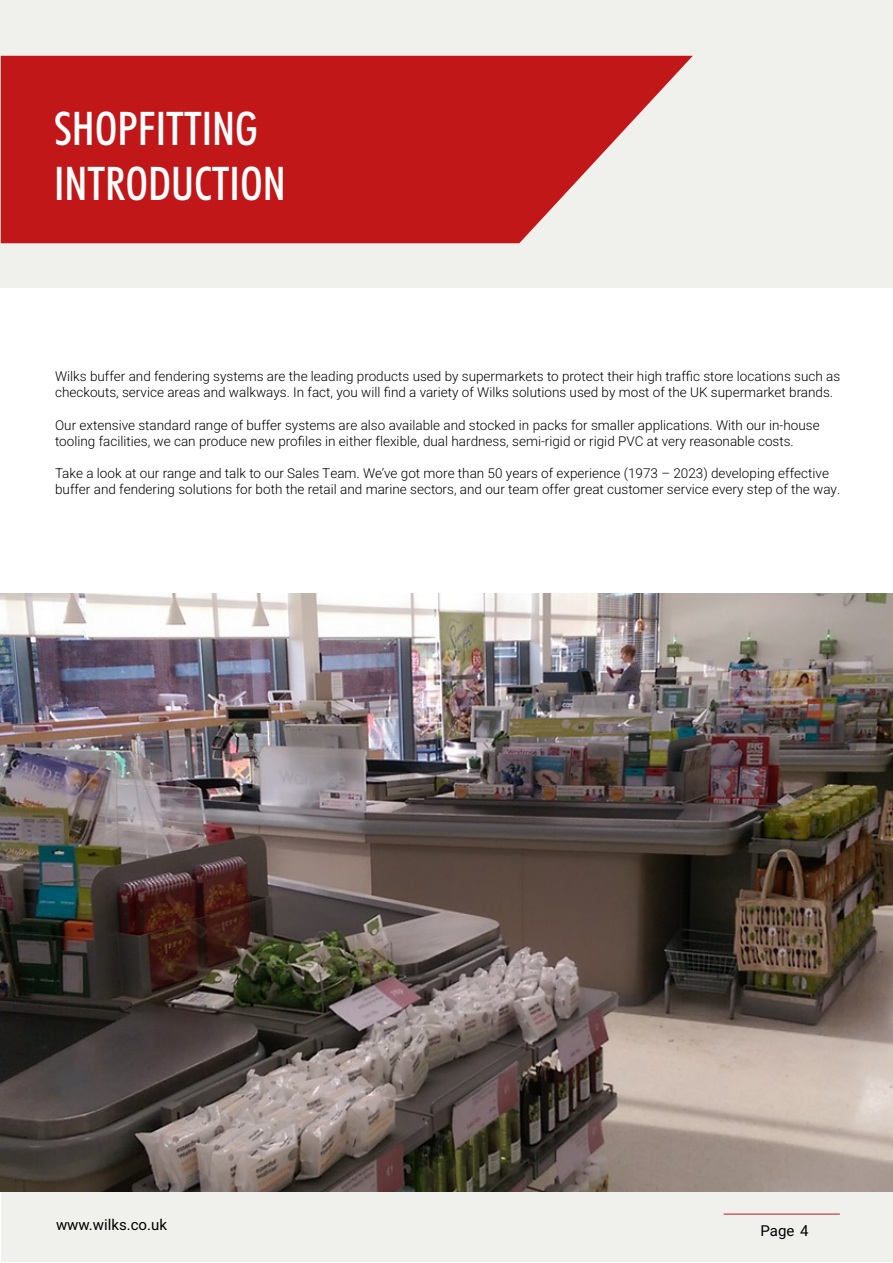
<style>
.page{position:relative;width:893px;height:1263px;background:#fff}
.page>*{position:absolute;margin:0;border:0;box-sizing:border-box;transform-origin:0 0}
.t1{font:500 condensed 46.5px/55.8px "Futura BT";color:#fff}
.t2{font:15px "Heebo";color:#000}
.t3{font:300 13.5px/16.2px "Heebo";color:#000}
</style>
<div class="page">
<div style="left:1px;top:0;width:892px;height:288px;background:#f0f0ed"></div>
<div style="left:2px;top:1191px;width:891px;height:71px;background:#f0f0ed"></div>
<hr style="left:724px;top:1214px;width:116px;height:1px;background:#c41718">
<svg style="left:1px;top:56px;width:692px;height:187px;fill:#c21718"></svg>
<img style="left:0;top:593px;width:893px;height:598px">
<h1 class="t1" style="left:54px;top:100px;width:233px">SHOPFITTING<br>INTRODUCTION</h1>
<p class="t3" style="left:55px;top:368px;width:787px">Wilks buffer and fendering systems are the leading products used by supermarkets to protect their high traffic store locations such as checkouts, service areas and walkways. In fact, you will find a variety of Wilks solutions used by most of the UK supermarket brands.</p>
<p class="t3" style="left:55px;top:417px;width:766px">Our extensive standard range of buffer systems are also available and stocked in packs for smaller applications. With our in-house tooling facilities, we can produce new profiles in either flexible, dual hardness, semi-rigid or rigid PVC at very reasonable costs.</p>
<p class="t3" style="left:55px;top:465px;width:787px">Take a look at our range and talk to our Sales Team. We’ve got more than 50 years of experience (1973 – 2023) developing effective buffer and fendering solutions for both the retail and marine sectors, and our team offer great customer service every step of the way.</p>
<p class="t2" style="left:56px;top:1214px;width:112px">www.wilks.co.uk</p>
<p class="t2" style="left:760px;top:1220px;width:50px">Page 4</p>
</div>
